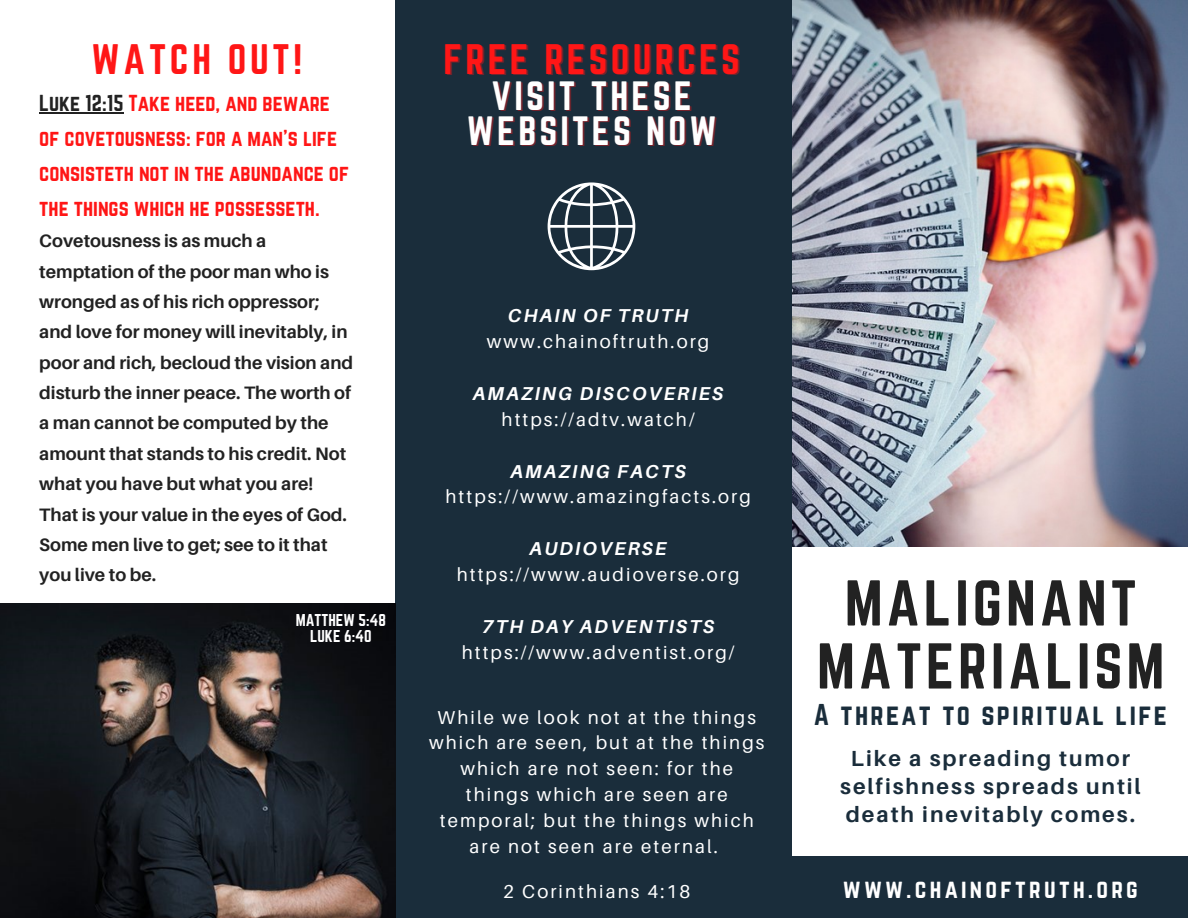
<style>
.page{position:relative;width:1188px;height:918px;background:#fff}
.page>*{position:absolute;margin:0;border:0;box-sizing:border-box;transform-origin:0 0}
.t1{font:56.55px/63px "Norwester";letter-spacing:.07em;color:#222;text-align:center}
.t2{font:37.35px "Norwester";letter-spacing:.09em;color:#ff1616}
.t3{font:35.85px/34.8px "Norwester";letter-spacing:.09em;color:#fff;text-align:center}
.t4{font:26.4px "Norwester";letter-spacing:.09em;color:#1a2d3b}
.t5{font:23.25px "Norwester";letter-spacing:.14em;color:#fff}
.t6{font:700 21.9px/28.2px "Aileron";letter-spacing:.09em;color:#1a2d3b;text-align:center}
.t7{font:20.25px/34.8px "Norwester";color:#ff1616}
.t8{font:18.75px/25.8px "Aileron";letter-spacing:.11em;color:#fff;text-align:center}
.t9{font:italic 700 18.75px "Aileron";letter-spacing:.11em;color:#fff}
.t10{font:700 18px/30.3px "Aileron";color:#222}
.t11{font:15px/15.8px "Norwester";color:#fff;text-align:center}
.s1{color:#222}
</style>
<div class="page">
<div style="left:396px;top:0;width:396px;height:918px;background:#1a2d3b"></div>
<div style="left:791px;top:857px;width:397px;height:61px;background:#1a2d3b"></div>
<svg style="left:548px;top:182px;width:87px;height:88px"></svg>
<img style="left:792px;top:0;width:396px;height:547px">
<img style="left:0;top:603px;width:396px;height:315px">
<hr style="left:39px;top:112px;width:84px;height:1px;background:#222">
<h2 class="t2" style="left:91px;top:36px;width:212px">WATCH OUT!</h2>
<p class="t7" style="left:39px;top:86px;width:311px"><span class="s1">Luke 12:15</span> Take heed, and beware of covetousness: for a man's life consisteth not in the abundance of the things which he possesseth.</p>
<p class="t10" style="left:39px;top:225px;width:315px">Covetousness is as much a temptation of the poor man who is wronged as of his rich oppressor; and love for money will inevitably, in poor and rich, becloud the vision and disturb the inner peace. The worth of a man cannot be computed by the amount that stands to his credit. Not what you have but what you are!<br>That is your value in the eyes of God.<br>Some men live to get; see to it that you live to be.</p>
<p class="t11" style="left:296px;top:613px;width:92px">MATTHEW 5:48<br>LUKE 6:40</p>
<h2 class="t2" style="left:444px;top:36px;width:298px">FREE RESOURCES</h2>
<h3 class="t3" style="left:467px;top:78px;width:251px">VISIT THESE<br>WEBSITES NOW</h3>
<p class="t9" style="left:508px;top:304px;width:182px">CHAIN OF TRUTH</p>
<p class="t8" style="left:487px;top:328px;width:224px">www.chainoftruth.org</p>
<p class="t9" style="left:473px;top:382px;width:252px">AMAZING DISCOVERIES</p>
<p class="t8" style="left:502px;top:406px;width:195px">https://adtv.watch/</p>
<p class="t9" style="left:510px;top:459px;width:177px">AMAZING FACTS</p>
<p class="t8" style="left:445px;top:484px;width:307px">https://www.amazingfacts.org</p>
<p class="t9" style="left:530px;top:537px;width:139px">AUDIOVERSE</p>
<p class="t8" style="left:457px;top:561px;width:284px">https://www.audioverse.org</p>
<p class="t9" style="left:482px;top:615px;width:234px">7TH DAY ADVENTISTS</p>
<p class="t8" style="left:462px;top:639px;width:274px">https://www.adventist.org/</p>
<p class="t8" style="left:429px;top:704px;width:337px">While we look not at the things which are seen, but at the things which are not seen: for the things which are seen are temporal; but the things which are not seen are eternal.</p>
<p class="t8" style="left:503px;top:878px;width:188px">2 Corinthians 4:18</p>
<h1 class="t1" style="left:817px;top:571px;width:349px">MALIGNANT<br>MATERIALISM</h1>
<h3 class="t4" style="left:814px;top:699px;width:355px">A threat to spiritual life</h3>
<p class="t6" style="left:840px;top:743px;width:302px">Like a spreading tumor selfishness spreads until death inevitably comes.</p>
<p class="t5" style="left:843px;top:875px;width:297px">www.chainoftruth.org</p>
</div>
